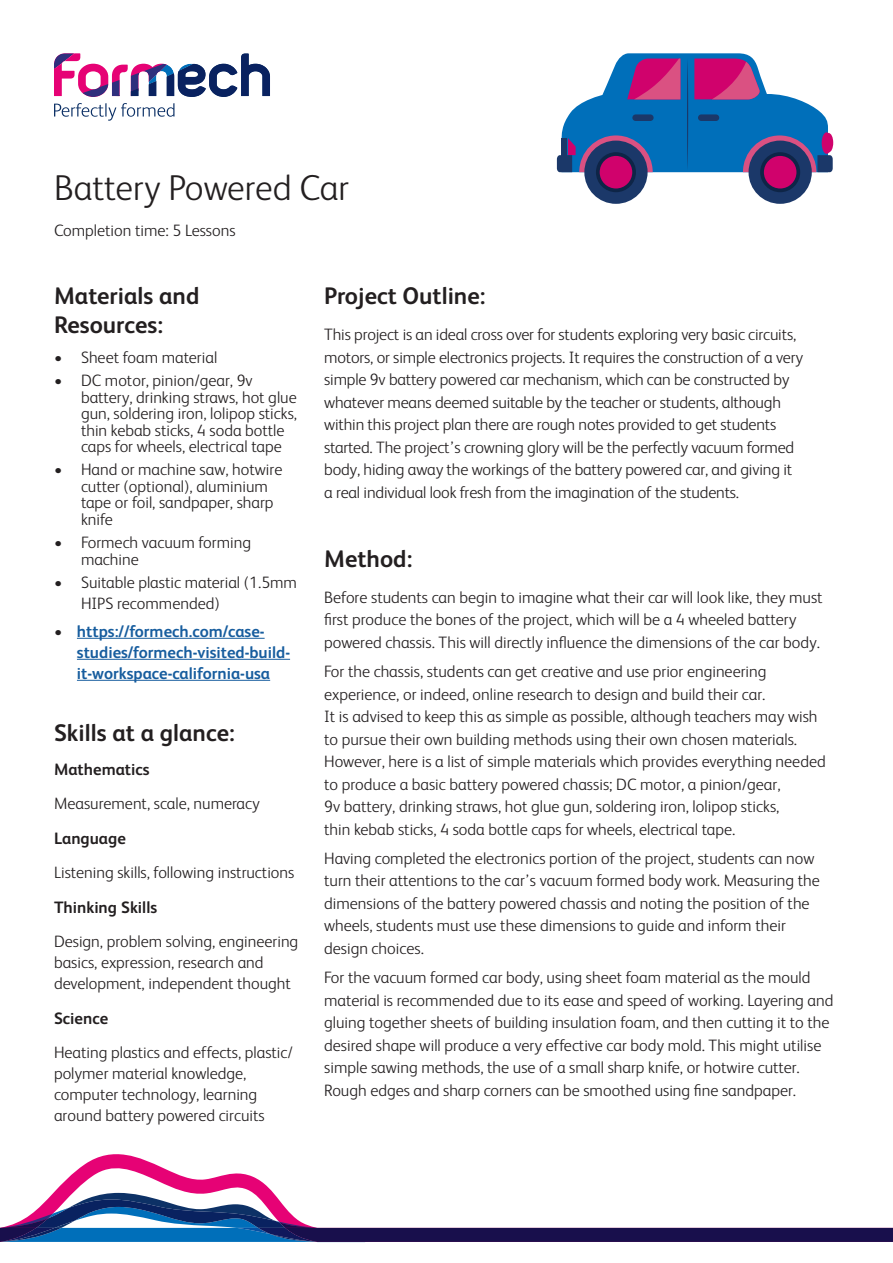
<style>
.page{position:relative;width:893px;height:1263px;background:#fff}
.page>*{position:absolute;margin:0;border:0;box-sizing:border-box;transform-origin:0 0}
.Main_Title{font:300 36px "FS Albert";color:#231f20}
.Subtitle{font:700 24px/28.8px "FS Albert";color:#231f20}
.Subtitle-2{font:300 16.5px/22.5px "FS Albert";color:#231f20}
.Subtitle-3{font:700 16.5px/21px "FS Albert";color:#175d9e}
.Subtitle-4{font:700 16.5px "FS Albert";color:#231f20}
.s1{font-weight:300;color:#231f20}
</style>
<div class="page">
<hr style="left:77px;top:638px;width:188px;height:1px;background:#175d9e">
<hr style="left:77px;top:659px;width:213px;height:1px;background:#175d9e">
<hr style="left:77px;top:680px;width:193px;height:1px;background:#175d9e">
<svg style="left:54px;top:53px;width:216px;height:44px"></svg>
<svg style="left:54px;top:103px;width:120px;height:18px"></svg>
<svg style="left:53px;top:1154px;width:221px;height:39px"></svg>
<svg style="left:0;top:1193px;width:893px;height:50px"></svg>
<div style="left:584px;top:141px;width:64px;height:63px;background:#1b3869;border-radius:50%"></div>
<svg style="left:596px;top:152px;width:40px;height:40px"></svg>
<div style="left:600px;top:156px;width:32px;height:32px;background:#d0026c;border-radius:50%"></div>
<div style="left:748px;top:141px;width:64px;height:63px;background:#1b3869;border-radius:50%"></div>
<svg style="left:760px;top:152px;width:40px;height:40px"></svg>
<div style="left:764px;top:156px;width:32px;height:32px;background:#d0026c;border-radius:50%"></div>
<svg style="left:557px;top:53px;width:276px;height:119px"></svg>
<p class="Main_Title" style="left:54px;top:164px;width:296px">Battery Powered Car</p>
<p class="Subtitle-2" style="left:54px;top:218px;width:183px">Completion time: 5 Lessons</p>
<p class="Subtitle" style="left:54px;top:280px;width:147px">Materials and<br>Resources:</p>
<p class="Subtitle-2" style="left:54px;top:345px;width:165px">• Sheet foam material</p>
<p class="Subtitle-2" style="left:81px;top:371px;width:218px;line-height:16.5px;text-indent:-27px">• DC motor, pinion/gear, 9v battery, drinking straws, hot glue gun, soldering iron, lolipop sticks, thin kebab sticks, 4 soda bottle caps for wheels, electrical tape</p>
<p class="Subtitle-2" style="left:81px;top:461px;width:203px;line-height:16.5px;text-indent:-27px">• Hand or machine saw, hotwire cutter (optional), aluminium tape or foil, sandpaper, sharp knife</p>
<p class="Subtitle-2" style="left:81px;top:533px;width:172px;line-height:16.5px;text-indent:-27px">• Formech vacuum forming machine</p>
<p class="Subtitle-2" style="left:81px;top:571px;width:218px;line-height:21px;text-indent:-27px">• Suitable plastic material (1.5mm<br>HIPS recommended)</p>
<p class="Subtitle-3" style="left:77px;top:620px;width:215px;text-indent:-23px"><span class="s1">•</span> https://formech.com/case&shy;studies/formech-visited-build&shy;it-workspace-california-usa</p>
<p class="Subtitle" style="left:54px;top:718px;width:182px">Skills at a glance:</p>
<p class="Subtitle-4" style="left:54px;top:758px;width:97px">Mathematics</p>
<p class="Subtitle-2" style="left:54px;top:791px;width:207px">Measurement, scale, numeracy</p>
<p class="Subtitle-4" style="left:54px;top:827px;width:73px">Language</p>
<p class="Subtitle-2" style="left:54px;top:860px;width:242px">Listening skills, following instructions</p>
<p class="Subtitle-4" style="left:54px;top:896px;width:105px">Thinking Skills</p>
<p class="Subtitle-2" style="left:54px;top:930px;width:246px;line-height:21px">Design, problem solving, engineering basics, expression, research and development, independent thought</p>
<p class="Subtitle-4" style="left:54px;top:1007px;width:56px">Science</p>
<p class="Subtitle-2" style="left:54px;top:1041px;width:240px;line-height:21px">Heating plastics and effects, plastic/ polymer material knowledge, computer technology, learning around battery powered circuits</p>
<p class="Subtitle" style="left:324px;top:280px;width:163px">Project Outline:</p>
<p class="Subtitle-2" style="left:324px;top:322px;width:480px">This project is an ideal cross over for students exploring very basic circuits, motors, or simple electronics projects. It requires the construction of a very simple 9v battery powered car mechanism, which can be constructed by whatever means deemed suitable by the teacher or students, although within this project plan there are rough notes provided to get students started. The project’s crowning glory will be the perfectly vacuum formed body, hiding away the workings of the battery powered car, and giving it a real individual look fresh from the imagination of the students.</p>
<p class="Subtitle" style="left:324px;top:543px;width:90px">Method:</p>
<p class="Subtitle-2" style="left:324px;top:585px;width:500px">Before students can begin to imagine what their car will look like, they must first produce the bones of the project, which will be a 4 wheeled battery powered chassis. This will directly influence the dimensions of the car body.</p>
<p class="Subtitle-2" style="left:324px;top:659px;width:503px">For the chassis, students can get creative and use prior engineering experience, or indeed, online research to design and build their car.<br>It is advised to keep this as simple as possible, although teachers may wish to pursue their own building methods using their own chosen materials.<br>However, here is a list of simple materials which provides everything needed to produce a basic battery powered chassis; DC motor, a pinion/gear,<br>9v battery, drinking straws, hot glue gun, soldering iron, lolipop sticks,<br>thin kebab sticks, 4 soda bottle caps for wheels, electrical tape.</p>
<p class="Subtitle-2" style="left:324px;top:846px;width:497px">Having completed the electronics portion of the project, students can now turn their attentions to the car’s vacuum formed body work. Measuring the dimensions of the battery powered chassis and noting the position of the wheels, students must use these dimensions to guide and inform their design choices.</p>
<p class="Subtitle-2" style="left:324px;top:965px;width:511px">For the vacuum formed car body, using sheet foam material as the mould material is recommended due to its ease and speed of working. Layering and gluing together sheets of building insulation foam, and then cutting it to the desired shape will produce a very effective car body mold. This might utilise simple sawing methods, the use of a small sharp knife, or hotwire cutter.<br>Rough edges and sharp corners can be smoothed using fine sandpaper.</p>
</div>
